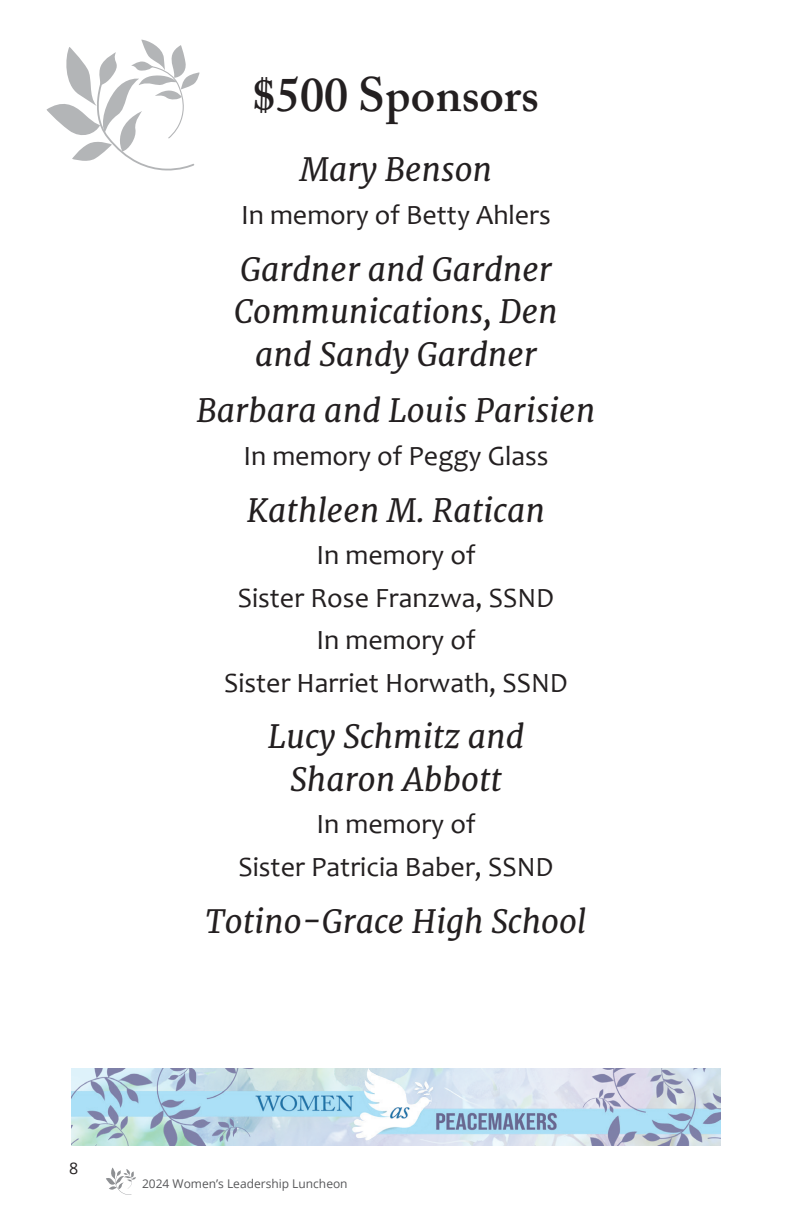
<style>
.page{position:relative;width:792px;height:1224px;background:#fff}
.page>*{position:absolute;margin:0;border:0;box-sizing:border-box;transform-origin:0 0}
.t1{font:600 48px "Adobe Caslon Pro";color:#231f20}
.t2{font:italic 32px/42.6px "Merriweather";color:#231f20;text-align:center}
.t3{font:28px/42.6px "Candara";color:#231f20;text-align:center}
.t4{font:16px "Open Sans";color:#231f20}
.t5{font:12px "Open Sans";color:#57585a}
</style>
<div class="page">
<svg style="left:106px;top:1168px;width:30px;height:27px"></svg>
<svg style="left:46px;top:40px;width:154px;height:131px"></svg>
<img style="left:72px;top:1069px;width:648px;height:76px">
<h1 class="t1" style="left:252px;top:66px;width:288px">$500 Sponsors</h1>
<p class="t2" style="left:300px;top:149px;width:194px">Mary Benson</p>
<p class="t3" style="left:241px;top:193px;width:311px">In memory of Betty Ahlers</p>
<p class="t2" style="left:234px;top:248px;width:325px">Gardner and Gardner<br>Communications, Den and Sandy Gardner</p>
<p class="t2" style="left:197px;top:390px;width:400px">Barbara and Louis Parisien</p>
<p class="t3" style="left:243px;top:434px;width:307px">In memory of Peggy Glass</p>
<p class="t2" style="left:247px;top:489px;width:300px">Kathleen M. Ratican</p>
<p class="t3" style="left:224px;top:533px;width:345px">In memory of<br>Sister Rose Franzwa, SSND<br>In memory of<br>Sister Harriet Horwath, SSND</p>
<p class="t2" style="left:268px;top:716px;width:258px">Lucy Schmitz and<br>Sharon Abbott</p>
<p class="t3" style="left:239px;top:803px;width:317px">In memory of<br>Sister Patricia Baber, SSND</p>
<p class="t2" style="left:206px;top:900px;width:382px">Totino-Grace High School</p>
<p class="t4" style="left:69px;top:1157px;width:11px">8</p>
<p class="t5" style="left:142px;top:1175px;width:207px">2024 Women’s Leadership Luncheon</p>
</div>
